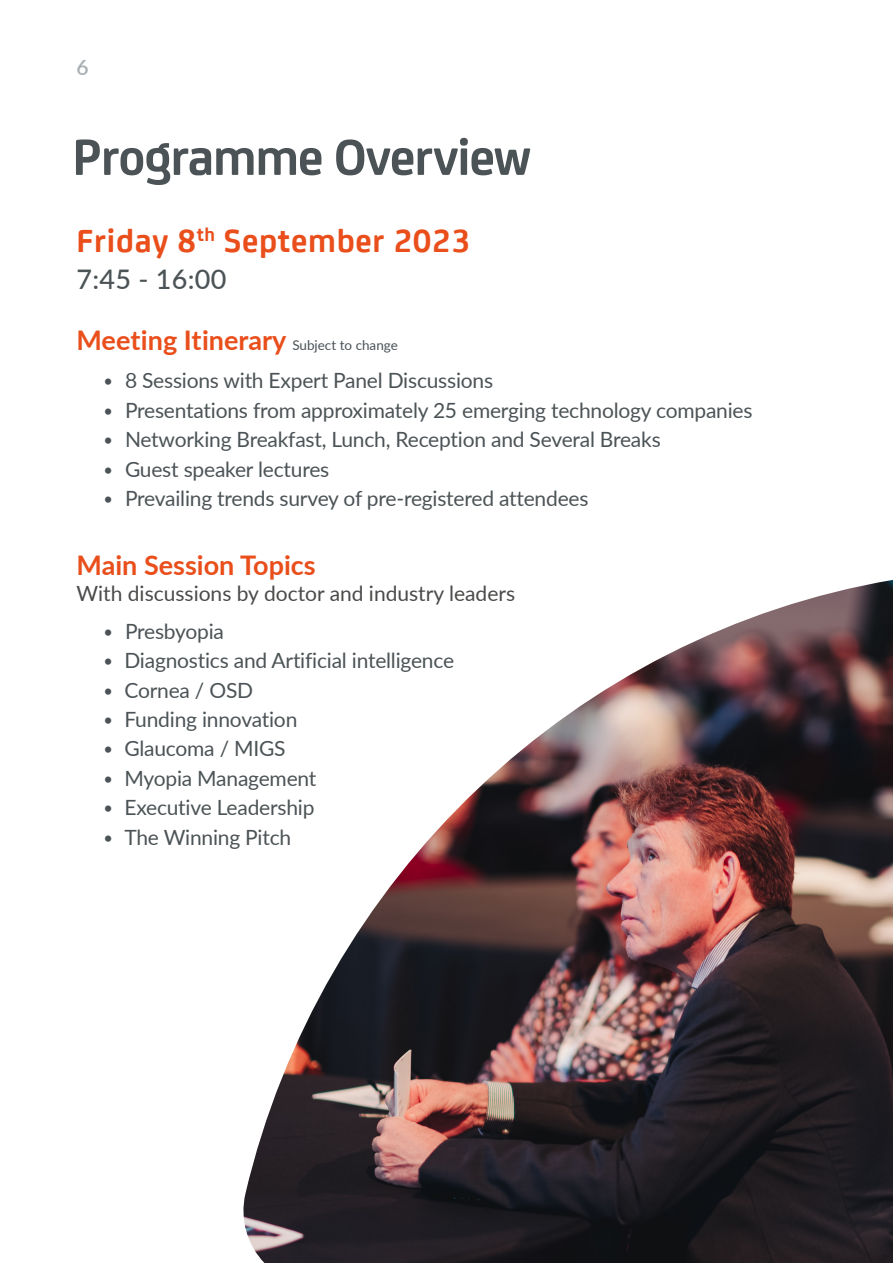
<style>
.page{position:relative;width:893px;height:1263px;background:#fff}
.page>*{position:absolute;margin:0;border:0;box-sizing:border-box;transform-origin:0 0}
.Title_H2_dark_grey{font:700 54px "FS Joey";letter-spacing:-.02em;color:#4c5356}
.t1{font:700 34.5px "FS Joey";letter-spacing:.02em;color:#e94e1b}
.Body_bold{font:700 27px "Lato";color:#e94e1b}
.t2{font:500 27px "Lato";color:#4c5356}
.Timings{font:21px "Lato";letter-spacing:-.01em;color:#4c5356}
.Body_bold-2{font:21px "Lato";color:#4a4a49}
.t3{font:600 21px "Lato";color:#a8aeb1}
.s1{font-weight:400;font-size:13.5px;color:#485156}
.s2{font-weight:300}
</style>
<div class="page">
<img style="left:243px;top:580px;width:650px;height:683px">
<p class="t3" style="left:77px;top:52px;width:14px">6</p>
<p class="Title_H2_dark_grey" style="left:72px;top:116px;width:460px">Programme Overview</p>
<p class="t1" style="left:77px;top:215px;width:395px">Friday 8<sup>th</sup> September 2023</p>
<p class="t2" style="left:77px;top:260px;width:151px">7:45 - 16:00</p>
<p class="Body_bold" style="left:77px;top:321px;width:323px">Meeting Itinerary <span class="s1">Subject to change</span></p>
<p class="Timings" style="left:102px;top:366px;width:393px"><span class="s2">•</span> 8 Sessions with Expert Panel Discussions</p>
<p class="Timings" style="left:102px;top:395px;width:652px"><span class="s2">•</span> Presentations from approximately 25 emerging technology companies</p>
<p class="Timings" style="left:102px;top:424px;width:560px"><span class="s2">•</span> Networking Breakfast, Lunch, Reception and Several Breaks</p>
<p class="Timings" style="left:102px;top:454px;width:229px"><span class="s2">•</span> Guest speaker lectures</p>
<p class="Timings" style="left:102px;top:483px;width:488px"><span class="s2">•</span> Prevailing trends survey of pre-registered attendees</p>
<p class="Body_bold" style="left:77px;top:546px;width:241px">Main Session Topics</p>
<p class="Body_bold-2" style="left:77px;top:578px;width:440px">With discussions by doctor and industry leaders</p>
<p class="Timings" style="left:102px;top:616px;width:124px"><span class="s2">•</span> Presbyopia</p>
<p class="Timings" style="left:102px;top:645px;width:354px"><span class="s2">•</span> Diagnostics and Artificial intelligence</p>
<p class="Timings" style="left:102px;top:675px;width:153px"><span class="s2">•</span> Cornea / OSD</p>
<p class="Timings" style="left:102px;top:704px;width:197px"><span class="s2">•</span> Funding innovation</p>
<p class="Timings" style="left:102px;top:734px;width:185px"><span class="s2">•</span> Glaucoma / MIGS</p>
<p class="Timings" style="left:102px;top:763px;width:216px"><span class="s2">•</span> Myopia Management</p>
<p class="Timings" style="left:102px;top:793px;width:214px"><span class="s2">•</span> Executive Leadership</p>
<p class="Timings" style="left:102px;top:822px;width:191px"><span class="s2">•</span> The Winning Pitch</p>
</div>
